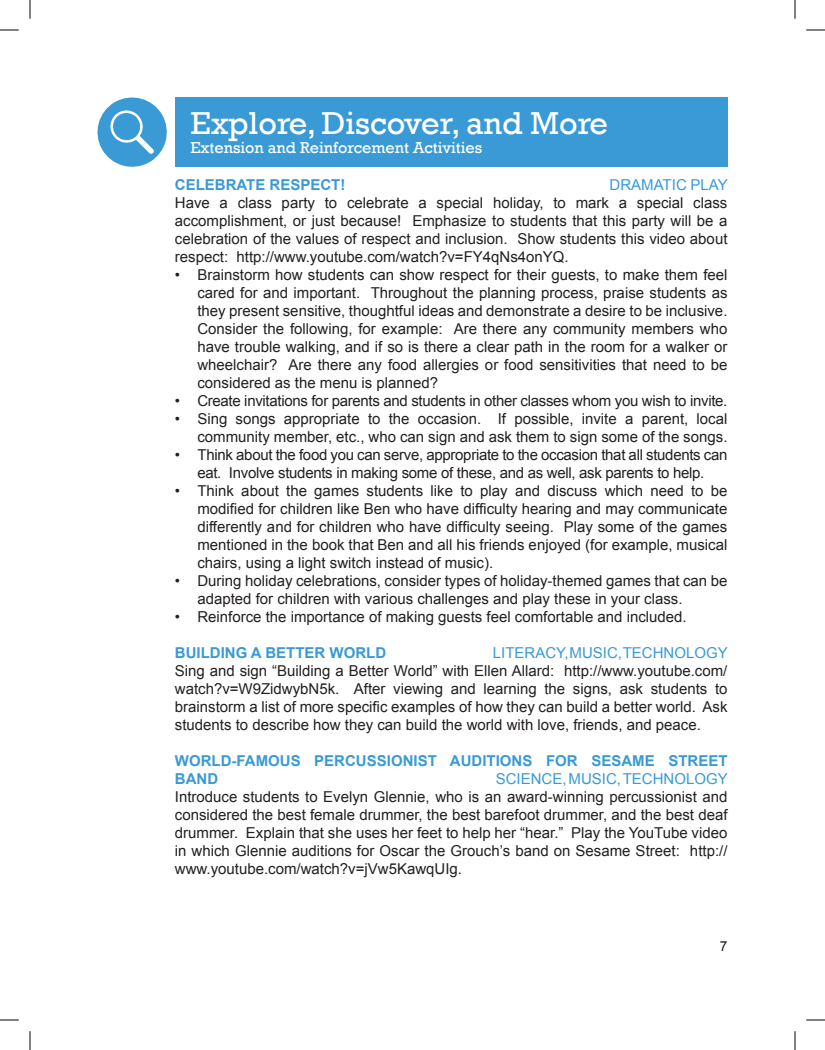
<style>
.page{position:relative;width:825px;height:1050px;background:#fff}
.page>*{position:absolute;margin:0;border:0;box-sizing:border-box;transform-origin:0 0}
.t1{font:32.5px "Rockwell";color:#fff}
.t2{font:16.25px "Rockwell";color:#fff}
.t3{font:15px/18px "Arial";color:#231f20;text-align:justify}
.t4{font:15px/18px "Arial";letter-spacing:-.02em;color:#231f20;text-align:center}
.t5{font:700 15px/18px "Arial";color:#399ad5}
.t6{font:15px "Arial";color:#399ad5}
.t7{font:13.75px "Arial";color:#231f20}
</style>
<div class="page">
<div style="left:175px;top:98px;width:553px;height:69px;background:#399ad5"></div>
<svg style="left:97px;top:97px;width:70px;height:70px"></svg>
<svg style="left:0;top:29px;width:19px;height:2px"></svg>
<svg style="left:806px;top:29px;width:19px;height:2px"></svg>
<svg style="left:0;top:1019px;width:19px;height:2px"></svg>
<svg style="left:806px;top:1019px;width:19px;height:2px"></svg>
<svg style="left:29px;top:0;width:2px;height:19px"></svg>
<svg style="left:29px;top:1031px;width:2px;height:19px"></svg>
<svg style="left:794px;top:0;width:2px;height:19px"></svg>
<svg style="left:794px;top:1031px;width:2px;height:19px"></svg>
<h1 class="t1" style="left:190px;top:104px;width:419px">Explore, Discover, and More</h1>
<p class="t2" style="left:190px;top:138px;width:293px">Extension and Reinforcement Activities</p>
<p class="t5" style="left:175px;top:176px;width:172px">CELEBRATE RESPECT!</p>
<p class="t6" style="left:610px;top:175px;width:22px">Dramatic</p>
<p class="t6" style="left:691px;top:175px;width:20px">Play</p>
<p class="t3" style="left:175px;top:194px;width:554px">Have a class party to celebrate a special holiday, to mark a special class accomplishment, or just because! Emphasize to students that this party will be a celebration of the values of respect and inclusion. Show students this video about respect: http://www.youtube.com/watch?v=FY4qNs4onYQ.</p>
<p class="t3" style="left:197px;top:266px;width:532px;text-indent:-22px">• Brainstorm how students can show respect for their guests, to make them feel cared for and important. Throughout the planning process, praise students as they present sensitive, thoughtful ideas and demonstrate a desire to be inclusive.<br>Consider the following, for example: Are there any community members who have trouble walking, and if so is there a clear path in the room for a walker or wheelchair? Are there any food allergies or food sensitivities that need to be considered as the menu is planned?</p>
<p class="t4" style="left:175px;top:392px;width:554px">• Create invitations for parents and students in other classes whom you wish to invite.</p>
<p class="t3" style="left:175px;top:410px;width:554px;text-align:right">• Sing songs appropriate to the occasion. If possible, invite a parent, local community member, etc., who can sign and ask them to sign some of the songs.</p>
<p class="t4" style="left:175px;top:446px;width:554px">• Think about the food you can serve, appropriate to the occasion that all students can eat. Involve students in making some of these, and as well, ask parents to help.</p>
<p class="t3" style="left:197px;top:482px;width:532px;text-indent:-22px">• Think about the games students like to play and discuss which need to be modified for children like Ben who have difficulty hearing and may communicate differently and for children who have difficulty seeing. Play some of the games mentioned in the book that Ben and all his friends enjoyed (for example, musical chairs, using a light switch instead of music).</p>
<p class="t3" style="left:197px;top:572px;width:532px;text-indent:-22px">• During holiday celebrations, consider types of holiday-themed games that can be adapted for children with various challenges and play these in your class.</p>
<p class="t3" style="left:175px;top:608px;width:513px">• Reinforce the importance of making guests feel comfortable and included.</p>
<p class="t5" style="left:175px;top:644px;width:213px">BUILDING A BETTER WORLD</p>
<p class="t6" style="left:493px;top:643px;width:19px">Literacy</p>
<p class="t6" style="left:564px;top:643px;width:28px">, Music</p>
<p class="t6" style="left:618px;top:643px;width:26px">, Technology</p>
<p class="t3" style="left:175px;top:662px;width:554px">Sing and sign “Building a Better World” with Ellen Allard: http://www.youtube.com/ watch?v=W9ZidwybN5k. After viewing and learning the signs, ask students to brainstorm a list of more specific examples of how they can build a better world. Ask students to describe how they can build the world with love, friends, and peace.</p>
<p class="t5" style="left:175px;top:752px;width:554px">WORLD-FAMOUS PERCUSSIONIST AUDITIONS FOR SESAME STREET<br>BAND</p>
<p class="t6" style="left:496px;top:769px;width:21px">Science</p>
<p class="t6" style="left:562px;top:769px;width:29px">, Music</p>
<p class="t6" style="left:617px;top:769px;width:27px">, Technology</p>
<p class="t3" style="left:175px;top:788px;width:554px">Introduce students to Evelyn Glennie, who is an award-winning percussionist and considered the best female drummer, the best barefoot drummer, and the best deaf drummer. Explain that she uses her feet to help her “hear.” Play the YouTube video in which Glennie auditions for Oscar the Grouch’s band on Sesame Street: http:// www.youtube.com/watch?v=jVw5KawqUIg.</p>
<p class="t7" style="left:720px;top:937px;width:9px">7</p>
</div>
